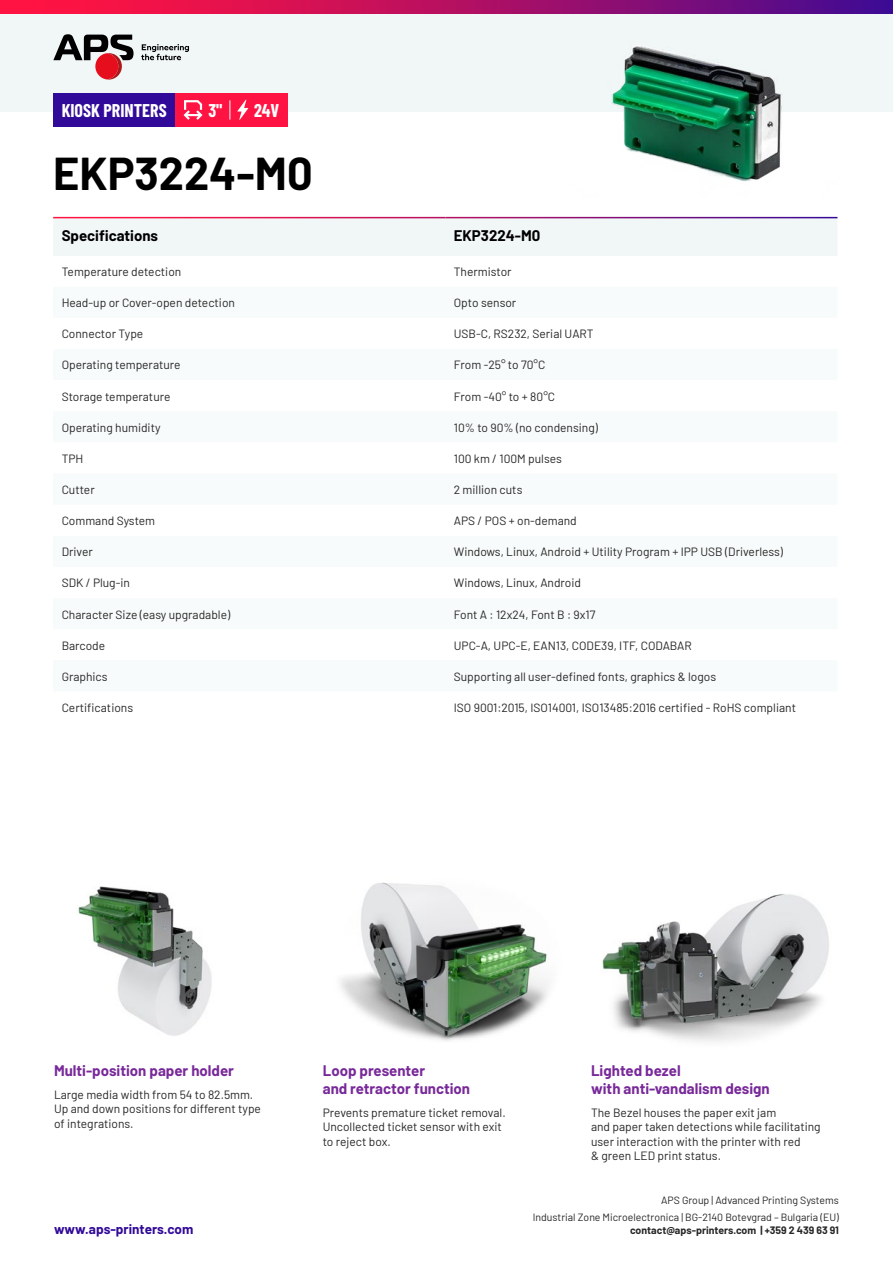
<style>
.page{position:relative;width:893px;height:1263px;background:#fff}
.page>*{position:absolute;margin:0;border:0;box-sizing:border-box;transform-origin:0 0}
.t1{font:700 45px "Barlow";color:#000}
.t2{font:700 18px "Barlow Condensed";color:#fff}
.t3{font:700 15px/18px "Barlow";color:#782999}
.t4{font:700 15px "Barlow";color:#000}
.t5{font:700 13.5px "Barlow";color:#320a99}
.t6{font:12px/14.4px "Barlow";color:#262626}
.t7{font:10.5px/17.7px "Barlow";color:#262626;text-align:right}
.t8{font:700 10.5px "Barlow";color:#262626}
</style>
<div class="page">
<div style="left:0;top:0;width:893px;height:112px;background:#f1f6f7"></div>
<svg style="left:141px;top:44px;width:48px;height:16px"></svg>
<svg style="left:53px;top:34px;width:81px;height:46px"></svg>
<div style="left:95px;top:53px;width:23px;height:26px;background:#e60e1c;border-radius:50%"></div>
<svg style="left:0;top:0;width:893px;height:13px;background:#af0f63"></svg>
<div style="left:53px;top:94px;width:122px;height:33px;background:#320a99"></div>
<div style="left:175px;top:93px;width:113px;height:34px;background:#ff1342"></div>
<svg style="left:184px;top:100px;width:19px;height:20px"></svg>
<svg style="left:230px;top:100px;width:1px;height:20px"></svg>
<svg style="left:237px;top:100px;width:11px;height:20px"></svg>
<div style="left:53px;top:218px;width:784px;height:38px;background:#f1f6f7"></div>
<img style="left:612px;top:46px;width:170px;height:136px">
<img style="left:78px;top:886px;width:134px;height:150px">
<img style="left:340px;top:882px;width:209px;height:159px">
<img style="left:602px;top:894px;width:227px;height:148px">
<h2 class="t2" style="left:62px;top:100px;width:106px">KIOSK PRINTERS</h2>
<h2 class="t2" style="left:208px;top:100px;width:16px">3"</h2>
<h2 class="t2" style="left:254px;top:100px;width:27px">24V</h2>
<h1 class="t1" style="left:53px;top:148px;width:261px">EKP3224-M0</h1>
<p class="t4" style="left:62px;top:225px;width:98px">Specifications</p>
<p class="t4" style="left:454px;top:227px;width:88px">EKP3224-M0</p>
<p class="t6" style="left:62px;top:265px;width:121px">Temperature detection</p>
<p class="t6" style="left:454px;top:265px;width:59px">Thermistor</p>
<p class="t6" style="left:62px;top:296px;width:175px">Head-up or Cover-open detection</p>
<p class="t6" style="left:454px;top:296px;width:64px">Opto sensor</p>
<p class="t6" style="left:62px;top:327px;width:83px">Connector Type</p>
<p class="t6" style="left:454px;top:327px;width:141px">USB-C, RS232, Serial UART</p>
<p class="t6" style="left:62px;top:359px;width:120px">Operating temperature</p>
<p class="t6" style="left:454px;top:359px;width:93px">From -25° to 70°C</p>
<p class="t6" style="left:62px;top:390px;width:110px">Storage temperature</p>
<p class="t6" style="left:454px;top:390px;width:103px">From -40° to + 80°C</p>
<p class="t6" style="left:62px;top:421px;width:100px">Operating humidity</p>
<p class="t6" style="left:454px;top:421px;width:146px">10% to 90% (no condensing)</p>
<p class="t6" style="left:62px;top:452px;width:23px">TPH</p>
<p class="t6" style="left:454px;top:452px;width:110px">100 km / 100M pulses</p>
<p class="t6" style="left:62px;top:483px;width:35px">Cutter</p>
<p class="t6" style="left:454px;top:483px;width:70px">2 million cuts</p>
<p class="t6" style="left:62px;top:514px;width:95px">Command System</p>
<p class="t6" style="left:454px;top:514px;width:124px">APS / POS + on-demand</p>
<p class="t6" style="left:62px;top:545px;width:33px">Driver</p>
<p class="t6" style="left:454px;top:545px;width:331px">Windows, Linux, Android + Utility Program + IPP USB (Driverless)</p>
<p class="t6" style="left:62px;top:577px;width:70px">SDK / Plug-in</p>
<p class="t6" style="left:454px;top:577px;width:129px">Windows, Linux, Android</p>
<p class="t6" style="left:62px;top:608px;width:170px">Character Size (easy upgradable)</p>
<p class="t6" style="left:454px;top:608px;width:143px">Font A : 12x24, Font B : 9x17</p>
<p class="t6" style="left:62px;top:639px;width:45px">Barcode</p>
<p class="t6" style="left:454px;top:639px;width:240px">UPC-A, UPC-E, EAN13, CODE39, ITF, CODABAR</p>
<p class="t6" style="left:62px;top:670px;width:47px">Graphics</p>
<p class="t6" style="left:454px;top:668px;width:264px">Supporting all user-defined fonts, graphics &amp; logos</p>
<p class="t6" style="left:62px;top:699px;width:73px">Certifications</p>
<p class="t6" style="left:454px;top:699px;width:344px">ISO 9001:2015, ISO14001, ISO13485:2016 certified - RoHS compliant</p>
<p class="t3" style="left:54px;top:1060px;width:181px">Multi-position paper holder</p>
<p class="t6" style="left:54px;top:1088px;width:208px">Large media width from 54 to 82.5mm.<br>Up and down positions for different type of integrations.</p>
<p class="t5" style="left:54px;top:1224px;width:141px">www.aps-printers.com</p>
<p class="t3" style="left:323px;top:1060px;width:149px">Loop presenter<br>and retractor function</p>
<p class="t6" style="left:323px;top:1106px;width:184px">Prevents premature ticket removal.<br>Uncollected ticket sensor with exit to reject box.</p>
<p class="t3" style="left:591px;top:1060px;width:180px">Lighted bezel<br>with anti-vandalism design</p>
<p class="t6" style="left:591px;top:1106px;width:231px">The Bezel houses the paper exit jam<br>and paper taken detections while facilitating user interaction with the printer with red<br>&amp; green LED print status.</p>
<p class="t7" style="left:533px;top:1192px;width:308px">APS Group | Advanced Printing Systems<br>Industrial Zone Microelectronica | BG-2140 Botevgrad – Bulgaria (EU)</p>
<p class="t8" style="left:630px;top:1226px;width:210px">contact@aps-printers.com | +359 2 439 63 91</p>
</div>
